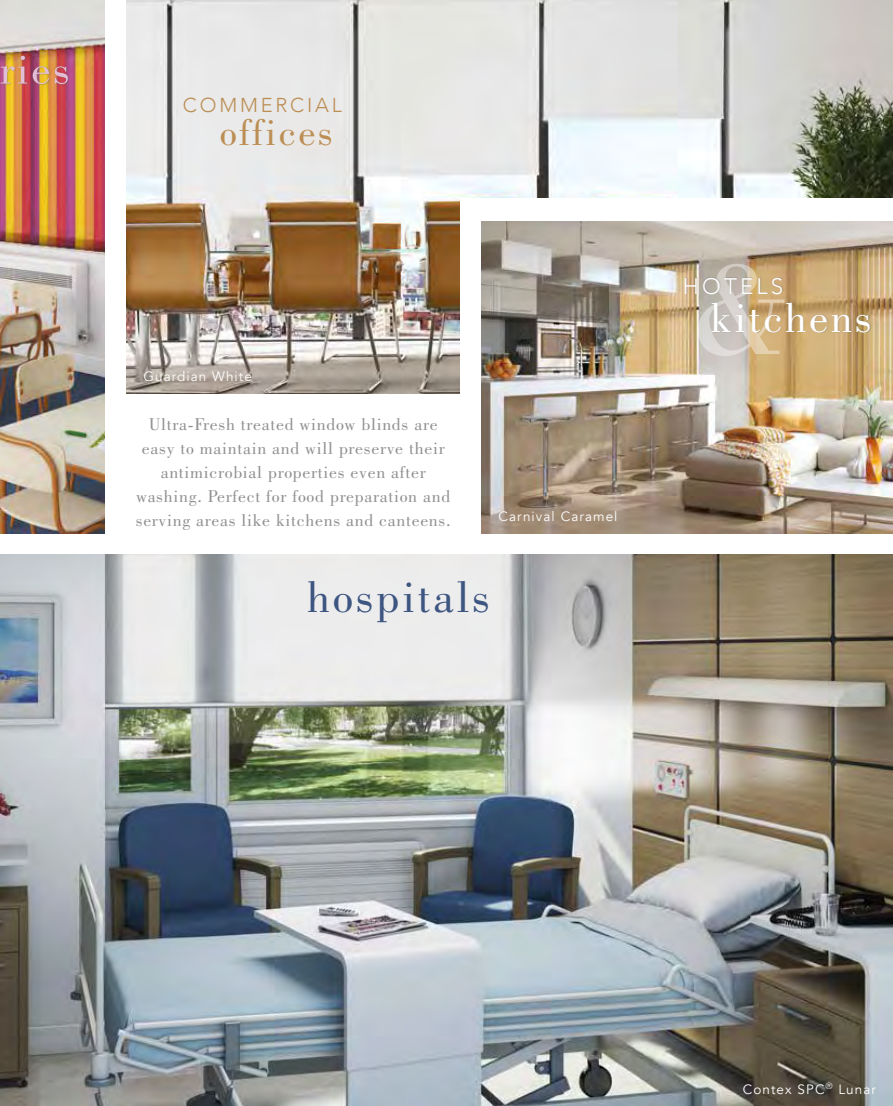
<style>
.page{position:relative;width:893px;height:1106px;background:#fff}
.page>*{position:absolute;margin:0;border:0;box-sizing:border-box;transform-origin:0 0}
.t1{font:46.5px "Bodoni BT";letter-spacing:.06em;color:#3d5581}
.t2{font:43.95px "Bodoni BT";letter-spacing:.055em;color:#fff}
.t3{font:39.3px "Bodoni BT";letter-spacing:.06em;color:#bc8e54}
.t4{font:300 22.5px "Avenir";letter-spacing:.14em;color:#fff}
.t5{font:300 20.1px "Avenir";letter-spacing:.14em;color:#bc8e54}
.t6{font:18px/24px "Bodoni BT";letter-spacing:.04em;color:#939091;text-align:center}
.t7{font:13.5px "Avenir";letter-spacing:.08em;color:#fff}
</style>
<div class="page">
<img style="left:0;top:0;width:105px;height:533px">
<img style="left:0;top:555px;width:893px;height:551px">
<img style="left:126px;top:0;width:767px;height:393px">
<div style="left:460px;top:199px;width:433px;height:213px;background:#fff"></div>
<img style="left:482px;top:221px;width:411px;height:312px">
<svg style="left:698px;top:264px;width:86px;height:92px;background:#cebda6"></svg>
<div style="left:685px;top:277px;width:186px;height:56px;background:#706f6f;opacity:.35"></div>
<div style="left:0;top:55px;width:69px;height:31px;background:#706f6f;opacity:.45"></div>
<img style="left:0;top:56px;width:68px;height:28px">
<p class="t5" style="left:183px;top:93px;width:160px">COMMERCIAL</p>
<h3 class="t3" style="left:220px;top:108px;width:115px">offices</h3>
<p class="t7" style="left:144px;top:368px;width:110px">Guardian White</p>
<p class="t6" style="left:136px;top:411px;width:316px">Ultra-Fresh treated window blinds are easy to maintain and will preserve their antimicrobial properties even after washing. Perfect for food preparation and serving areas like kitchens and canteens.</p>
<p class="t7" style="left:499px;top:508px;width:120px">Carnival Caramel</p>
<h1 class="t1" style="left:307px;top:568px;width:185px">hospitals</h1>
<p class="t4" style="left:683px;top:273px;width:102px">HOTELS</p>
<h2 class="t2" style="left:710px;top:290px;width:163px">kitchens</h2>
<p class="t7" style="left:743px;top:1081px;width:135px">Contex SPC<sup>®</sup> Lunar</p>
</div>
